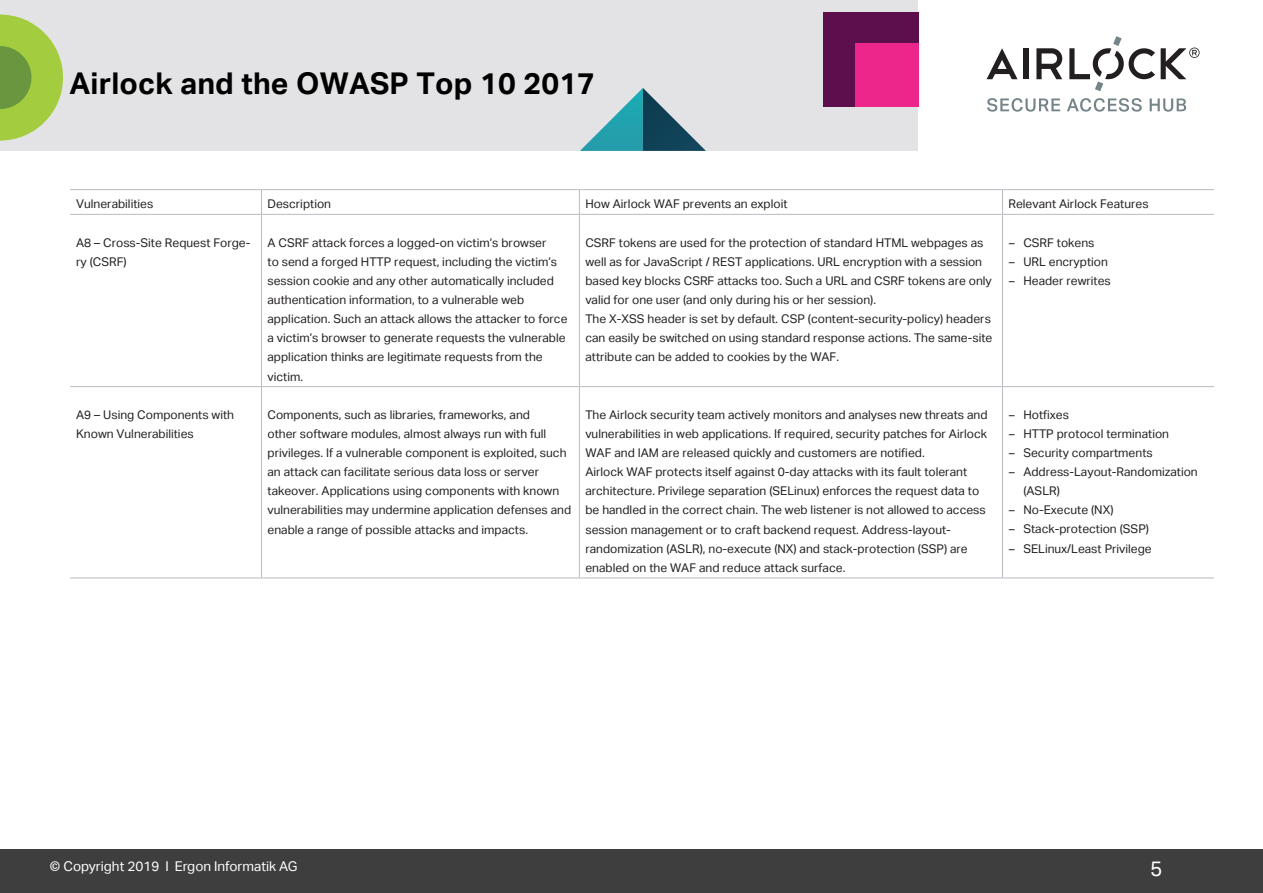
<style>
.page{position:relative;width:1263px;height:893px;background:#fff}
.page>*{position:absolute;margin:0;border:0;box-sizing:border-box;transform-origin:0 0}
.t1{font:700 30px "Aktiv Grotesk";letter-spacing:.005em;color:#000}
.t2{font:21px "Aktiv Grotesk";color:#fff}
.t3{font:13.5px "Aktiv Grotesk";color:#fff}
.t4{font:12px/19.2px "Aktiv Grotesk";color:#231f20}
.s1{font-family:"DTL Argo T Medium"}
</style>
<div class="page">
<div style="left:0;top:0;width:917px;height:151px;background:#e3e3e5"></div>
<svg style="left:987px;top:98px;width:199px;height:14px"></svg>
<svg style="left:1036px;top:48px;width:26px;height:31px"></svg>
<div style="left:1023px;top:48px;width:5px;height:31px;background:#231f20"></div>
<svg style="left:986px;top:48px;width:31px;height:31px"></svg>
<svg style="left:1069px;top:36px;width:86px;height:55px"></svg>
<svg style="left:1161px;top:48px;width:38px;height:31px"></svg>
<div style="left:0;top:849px;width:1263px;height:44px;background:#3e3e3f"></div>
<div style="left:824px;top:12px;width:94px;height:95px;background:#5c0f4c"></div>
<div style="left:855px;top:44px;width:63px;height:63px;background:#ed268b"></div>
<svg style="left:0;top:15px;width:63px;height:126px"></svg>
<svg style="left:580px;top:88px;width:126px;height:63px"></svg>
<hr style="left:70px;top:189px;width:191px;height:1px;background:#babcc3">
<hr style="left:261px;top:189px;width:318px;height:1px;background:#babcc3">
<svg style="left:261px;top:190px;width:1px;height:24px"></svg>
<hr style="left:579px;top:189px;width:423px;height:1px;background:#babcc3">
<svg style="left:579px;top:190px;width:1px;height:24px"></svg>
<hr style="left:1002px;top:189px;width:212px;height:1px;background:#babcc3">
<svg style="left:1002px;top:190px;width:1px;height:24px"></svg>
<hr style="left:70px;top:214px;width:191px;height:1px;background:#babcc3">
<hr style="left:261px;top:214px;width:318px;height:1px;background:#babcc3">
<hr style="left:261px;top:215px;width:1px;height:171px;background:#babcc3">
<hr style="left:579px;top:214px;width:423px;height:1px;background:#babcc3">
<hr style="left:579px;top:215px;width:1px;height:171px;background:#babcc3">
<hr style="left:1002px;top:214px;width:212px;height:1px;background:#babcc3">
<hr style="left:1002px;top:215px;width:1px;height:171px;background:#babcc3">
<hr style="left:70px;top:386px;width:191px;height:1px;background:#babcc3">
<hr style="left:261px;top:386px;width:318px;height:1px;background:#babcc3">
<hr style="left:261px;top:387px;width:1px;height:191px;background:#babcc3">
<hr style="left:579px;top:386px;width:423px;height:1px;background:#babcc3">
<hr style="left:579px;top:387px;width:1px;height:191px;background:#babcc3">
<hr style="left:1002px;top:386px;width:212px;height:1px;background:#babcc3">
<hr style="left:1002px;top:387px;width:1px;height:191px;background:#babcc3">
<hr style="left:70px;top:578px;width:191px;height:1px;background:#babcc3">
<hr style="left:261px;top:578px;width:318px;height:1px;background:#babcc3">
<hr style="left:579px;top:578px;width:423px;height:1px;background:#babcc3">
<hr style="left:1002px;top:578px;width:212px;height:1px;background:#babcc3">
<h1 class="t1" style="left:69px;top:66px;width:527px">Airlock and the OWASP Top 10 2017</h1>
<p class="t4" style="left:76px;top:195px;width:79px">Vulnerabilities</p>
<p class="t4" style="left:267px;top:195px;width:65px">Description</p>
<p class="t4" style="left:585px;top:195px;width:204px">How Airlock WAF prevents an exploit</p>
<p class="t4" style="left:1008px;top:195px;width:142px">Relevant Airlock Features</p>
<p class="t4" style="left:76px;top:233px;width:176px">A8 – Cross-Site Request Forge&shy;ry (CSRF)</p>
<p class="t4" style="left:267px;top:233px;width:301px">A CSRF attack forces a logged-on victim’s browser<br>to send a forged HTTP request, including the victim’s session cookie and any other automatically included authentication information, to a vulnerable web application. Such an attack allows the attacker to force a victim’s browser to generate requests the vulnerable application thinks are legitimate requests from the victim.</p>
<p class="t4" style="left:585px;top:233px;width:408px">CSRF tokens are used for the protection of standard HTML webpages as well as for JavaScript / REST applications. URL encryption with a session based key blocks CSRF attacks too. Such a URL and CSRF tokens are only valid for one user (and only during his or her session).<br>The X-XSS header is set by default. CSP (content-security-policy) headers can easily be switched on using standard response actions. The same-site attribute can be added to cookies by the WAF.</p>
<p class="t4" style="left:1008px;top:233px;width:88px"><span class="s1">–</span> CSRF tokens</p>
<p class="t4" style="left:1008px;top:252px;width:101px"><span class="s1">–</span> URL encryption</p>
<p class="t4" style="left:1008px;top:271px;width:104px"><span class="s1">–</span> Header rewrites</p>
<p class="t4" style="left:76px;top:405px;width:159px">A9 – Using Components with<br>Known Vulnerabilities</p>
<p class="t4" style="left:267px;top:405px;width:305px">Components, such as libraries, frameworks, and<br>other software modules, almost always run with full privileges. If a vulnerable component is exploited, such an attack can facilitate serious data loss or server takeover. Applications using components with known vulnerabilities may undermine application defenses and enable a range of possible attacks and impacts.</p>
<p class="t4" style="left:585px;top:405px;width:404px">The Airlock security team actively monitors and analyses new threats and vulnerabilities in web applications. If required, security patches for Airlock WAF and IAM are released quickly and customers are notified.<br>Airlock WAF protects itself against 0-day attacks with its fault tolerant architecture. Privilege separation (SELinux) enforces the request data to be handled in the correct chain. The web listener is not allowed to access session management or to craft backend request. Address-layout&shy;randomization (ASLR), no-execute (NX) and stack-protection (SSP) are enabled on the WAF and reduce attack surface.</p>
<p class="t4" style="left:1008px;top:405px;width:62px"><span class="s1">–</span> Hotfixes</p>
<p class="t4" style="left:1008px;top:424px;width:162px"><span class="s1">–</span> HTTP protocol termination</p>
<p class="t4" style="left:1008px;top:443px;width:146px"><span class="s1">–</span> Security compartments</p>
<p class="t4" style="left:1023px;top:462px;width:176px;text-indent:-15px"><span class="s1">–</span> Address-Layout-Randomization (ASLR)</p>
<p class="t4" style="left:1008px;top:501px;width:106px"><span class="s1">–</span> No-Execute (NX)</p>
<p class="t4" style="left:1008px;top:520px;width:142px"><span class="s1">–</span> Stack-protection (SSP)</p>
<p class="t4" style="left:1008px;top:539px;width:145px"><span class="s1">–</span> SELinux/Least Privilege</p>
<p class="t3" style="left:50px;top:858px;width:249px">© Copyright 2019 I Ergon Informatik AG</p>
<h2 class="t2" style="left:1150px;top:856px;width:14px">5</h2>
</div>
